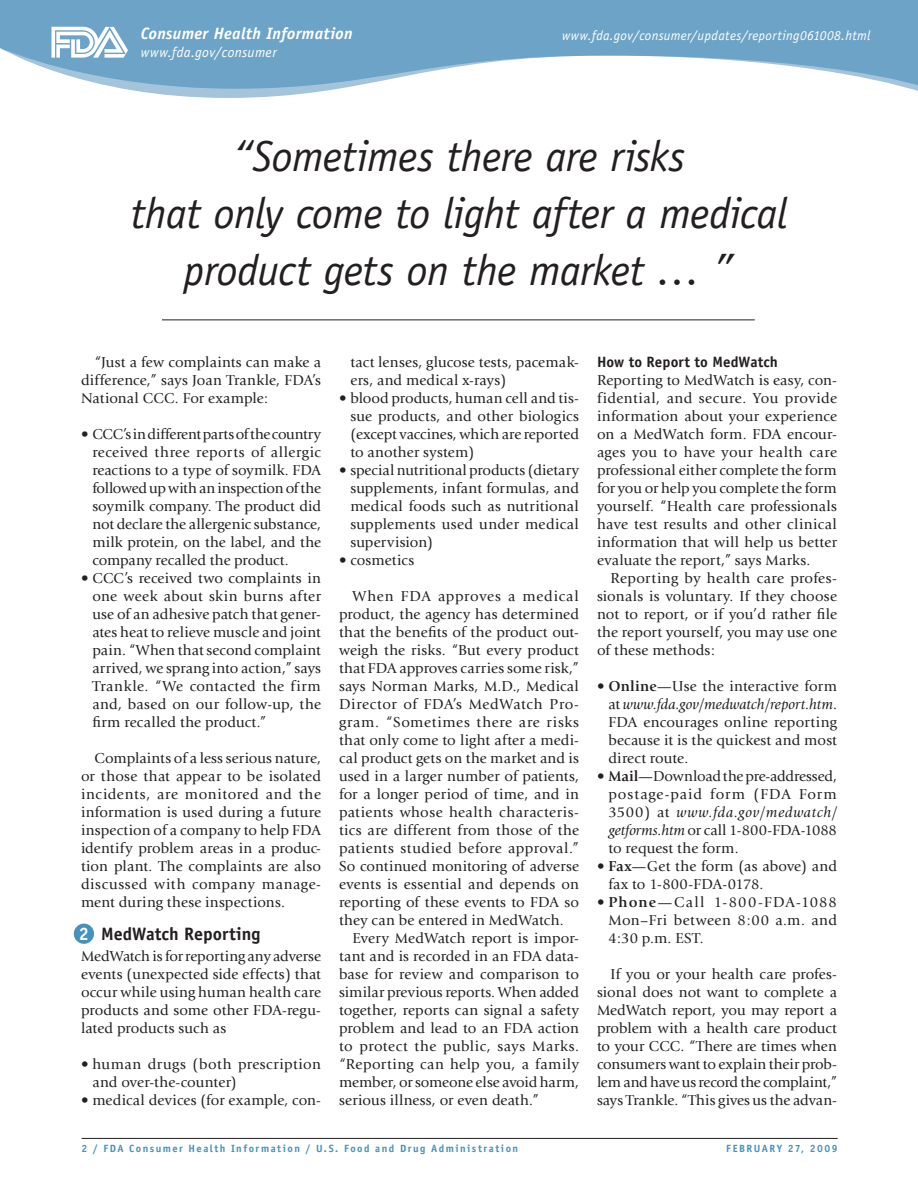
<style>
.page{position:relative;width:918px;height:1188px;background:#fff}
.page>*{position:absolute;margin:0;border:0;box-sizing:border-box;transform-origin:0 0}
.Pull_Quotes_Call-out{font:italic 43.5px/57px "Officina Sans";letter-spacing:-.015em;color:#231f20;text-align:center}
.Sub-Heads{font:700 18px "Officina Sans";color:#231f20}
.Sub-Heads-2{font:700 18px "Officina Sans";color:#fff}
.t1{font:italic 700 16.5px "Officina Sans";letter-spacing:.015em;color:#fff}
.Body_Text{font:15px/18px "Giovanni";letter-spacing:.01em;color:#231f20;text-align:justify}
.Sub-Heads-3{font:700 15px "Officina Sans";letter-spacing:.005em;color:#231f20}
.t2{font:italic 14.25px "Officina Sans";letter-spacing:.025em;color:#fff}
.t3{font:italic 13.5px "Officina Sans";letter-spacing:.025em;color:#fff}
.t4{font:700 10.5px "Officina Sans";letter-spacing:.14em;color:#4791ba}
.s1{font-weight:700}
.s2{font-style:italic}
</style>
<div class="page">
<svg style="left:125px;top:89px;width:793px;height:9px"></svg>
<svg style="left:0;top:0;width:918px;height:89px;fill:#6da3c6"></svg>
<hr style="left:82px;top:1138px;width:756px;height:1px;background:#231f20">
<svg style="left:51px;top:27px;width:76px;height:31px"></svg>
<hr style="left:162px;top:320px;width:593px;height:1px;background:#231f20">
<div style="left:74px;top:924px;width:20px;height:20px;background:#4791ba;border-radius:50%"></div>
<p class="t1" style="left:141px;top:23px;width:213px">Consumer Health Information</p>
<p class="t2" style="left:141px;top:44px;width:137px">www.fda.gov/consumer</p>
<p class="t3" style="left:562px;top:28px;width:310px">www.fda.gov/consumer/updates/reporting061008.html</p>
<p class="Pull_Quotes_Call-out" style="left:131px;top:128px;width:658px">“Sometimes there are risks<br>that only come to light after a medical product gets on the market … ”</p>
<p class="Body_Text" style="left:81px;top:353px;width:241px;text-indent:14px">“Just a few complaints can make a difference,” says Joan Trankle, FDA’s National CCC. For example:</p>
<p class="Body_Text" style="left:92px;top:425px;width:230px;text-indent:-11px">• CCC’s in different parts of the country received three reports of allergic reactions to a type of soymilk. FDA followed up with an inspection of the soymilk company. The product did not declare the allergenic substance, milk protein, on the label, and the company recalled the product.</p>
<p class="Body_Text" style="left:92px;top:569px;width:230px;text-indent:-11px">• CCC’s received two complaints in one week about skin burns after use of an adhesive patch that gener&shy;ates heat to relieve muscle and joint pain. “When that second complaint arrived, we sprang into action,” says Trankle. “We contacted the firm and, based on our follow-up, the firm recalled the product.”</p>
<p class="Body_Text" style="left:81px;top:749px;width:242px;text-indent:14px">Complaints of a less serious nature, or those that appear to be isolated incidents, are monitored and the information is used during a future inspection of a company to help FDA identify problem areas in a produc&shy;tion plant. The complaints are also discussed with company manage&shy;ment during these inspections.</p>
<p class="Sub-Heads" style="left:101px;top:923px;width:161px">MedWatch Reporting</p>
<p class="Body_Text" style="left:81px;top:947px;width:242px">MedWatch is for reporting any adverse events (unexpected side effects) that occur while using human health care products and some other FDA-regu&shy;lated products such as</p>
<p class="Body_Text" style="left:92px;top:1055px;width:230px;text-indent:-11px">• human drugs (both prescription and over-the-counter)</p>
<p class="Body_Text" style="left:81px;top:1091px;width:242px">• medical devices (for example, con-</p>
<p class="Sub-Heads-2" style="left:79px;top:922px;width:12px">2</p>
<p class="Body_Text" style="left:350px;top:353px;width:230px">tact lenses, glucose tests, pacemak&shy;ers, and medical x-rays)</p>
<p class="Body_Text" style="left:350px;top:389px;width:230px;text-indent:-11px">• blood products, human cell and tis&shy;sue products, and other biologics (except vaccines, which are reported to another system)</p>
<p class="Body_Text" style="left:350px;top:461px;width:230px;text-indent:-11px">• special nutritional products (dietary supplements, infant formulas, and medical foods such as nutritional supplements used under medical supervision)</p>
<p class="Body_Text" style="left:339px;top:551px;width:77px">• cosmetics</p>
<p class="Body_Text" style="left:339px;top:587px;width:242px;text-indent:14px">When FDA approves a medical product, the agency has determined that the benefits of the product out&shy;weigh the risks. “But every product that FDA approves carries some risk,” says Norman Marks, M.D., Medical Director of FDA’s MedWatch Pro&shy;gram. “Sometimes there are risks that only come to light after a medi&shy;cal product gets on the market and is used in a larger number of patients, for a longer period of time, and in patients whose health characteris&shy;tics are different from those of the patients studied before approval.” So continued monitoring of adverse events is essential and depends on reporting of these events to FDA so they can be entered in MedWatch.</p>
<p class="Body_Text" style="left:339px;top:929px;width:242px;text-indent:14px">Every MedWatch report is impor&shy;tant and is recorded in an FDA data&shy;base for review and comparison to similar previous reports. When added together, reports can signal a safety problem and lead to an FDA action to protect the public, says Marks. “Reporting can help you, a family member, or someone else avoid harm, serious illness, or even death.”</p>
<p class="Sub-Heads-3" style="left:597px;top:353px;width:183px">How to Report to MedWatch</p>
<p class="Body_Text" style="left:597px;top:371px;width:242px">Reporting to MedWatch is easy, con&shy;fidential, and secure. You provide information about your experience on a MedWatch form. FDA encour&shy;ages you to have your health care professional either complete the form for you or help you complete the form yourself. “Health care professionals have test results and other clinical information that will help us better evaluate the report,” says Marks.</p>
<p class="Body_Text" style="left:597px;top:569px;width:242px;text-indent:14px">Reporting by health care profes&shy;sionals is voluntary. If they choose not to report, or if you’d rather file the report yourself, you may use one of these methods:</p>
<p class="Body_Text" style="left:608px;top:677px;width:230px;text-indent:-11px">• <span class="s1">Online</span>—Use the interactive form at <span class="s2">www.fda.gov/medwatch/report.htm</span>.<br>FDA encourages online reporting because it is the quickest and most direct route.</p>
<p class="Body_Text" style="left:608px;top:767px;width:230px;text-indent:-11px">• <span class="s1">Mail</span>—Download the pre-addressed, postage-paid form (FDA Form 3500) at <span class="s2">www.fda.gov/medwatch/ getforms.htm</span> or call 1-800-FDA-1088 to request the form.</p>
<p class="Body_Text" style="left:608px;top:857px;width:230px;text-indent:-11px">• <span class="s1">Fax</span>—Get the form (as above) and fax to 1-800-FDA-0178.</p>
<p class="Body_Text" style="left:608px;top:893px;width:230px;text-indent:-11px">• <span class="s1">Phone</span>—Call 1-800-FDA-1088<br>Mon–Fri between 8:00 a.m. and 4:30 p.m. EST.</p>
<p class="Body_Text" style="left:597px;top:965px;width:242px;text-indent:14px">If you or your health care profes&shy;sional does not want to complete a MedWatch report, you may report a problem with a health care product to your CCC. “There are times when consumers want to explain their prob&shy;lem and have us record the complaint,” says Trankle. “This gives us the advan-</p>
<p class="t4" style="left:82px;top:1142px;width:438px">2 / FDA Consumer Health Information / U.S. Food and Drug Administration</p>
<p class="t4" style="left:726px;top:1142px;width:113px">FEBRUARY 27, 2009</p>
</div>
